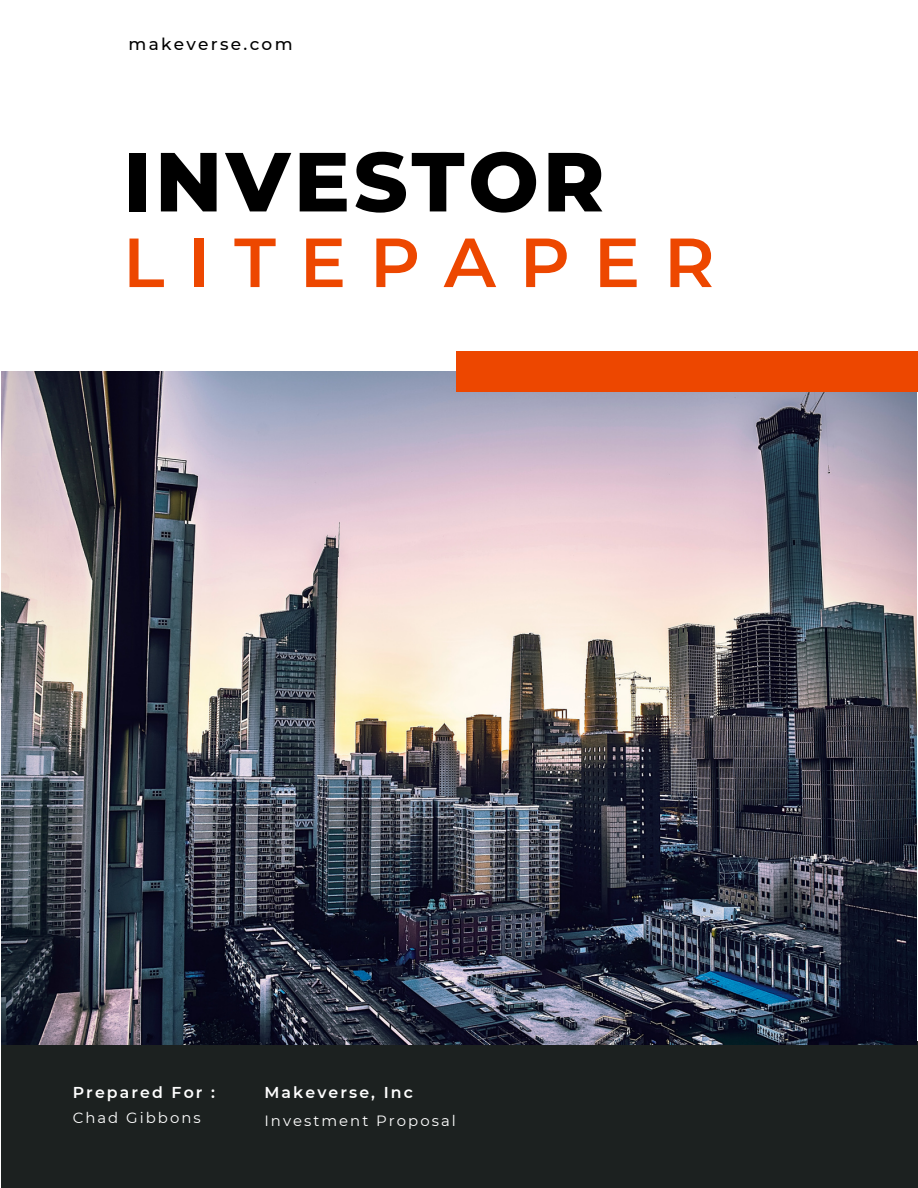
<style>
.page{position:relative;width:918px;height:1188px;background:#fff}
.page>*{position:absolute;margin:0;border:0;box-sizing:border-box;transform-origin:0 0}
.t1{font:800 83.55px "Montserrat";letter-spacing:.045em;color:#000}
.t2{font:600 69.3px "Montserrat";letter-spacing:.345em;color:#ed4700}
.t3{font:500 16.95px "Montserrat";letter-spacing:.135em;color:#000}
.t4{font:600 15.75px "Montserrat";letter-spacing:.135em;color:#fff}
.t5{font:14.85px "Montserrat";letter-spacing:.135em;color:#fff}
</style>
<div class="page">
<div style="left:1px;top:1041px;width:916px;height:147px;background:#1c2120"></div>
<img style="left:1px;top:372px;width:916px;height:673px">
<div style="left:456px;top:352px;width:462px;height:40px;background:#ed4700"></div>
<p class="t3" style="left:129px;top:34px;width:166px">makeverse.com</p>
<p class="t1" style="left:123px;top:131px;width:483px">INVESTOR</p>
<p class="t2" style="left:123px;top:220px;width:593px">LITEPAPER</p>
<p class="t4" style="left:73px;top:1082px;width:144px">Prepared For :</p>
<p class="t5" style="left:73px;top:1109px;width:129px">Chad Gibbons</p>
<p class="t4" style="left:264px;top:1082px;width:150px">Makeverse, Inc</p>
<p class="t5" style="left:264px;top:1112px;width:193px">Investment Proposal</p>
</div>
